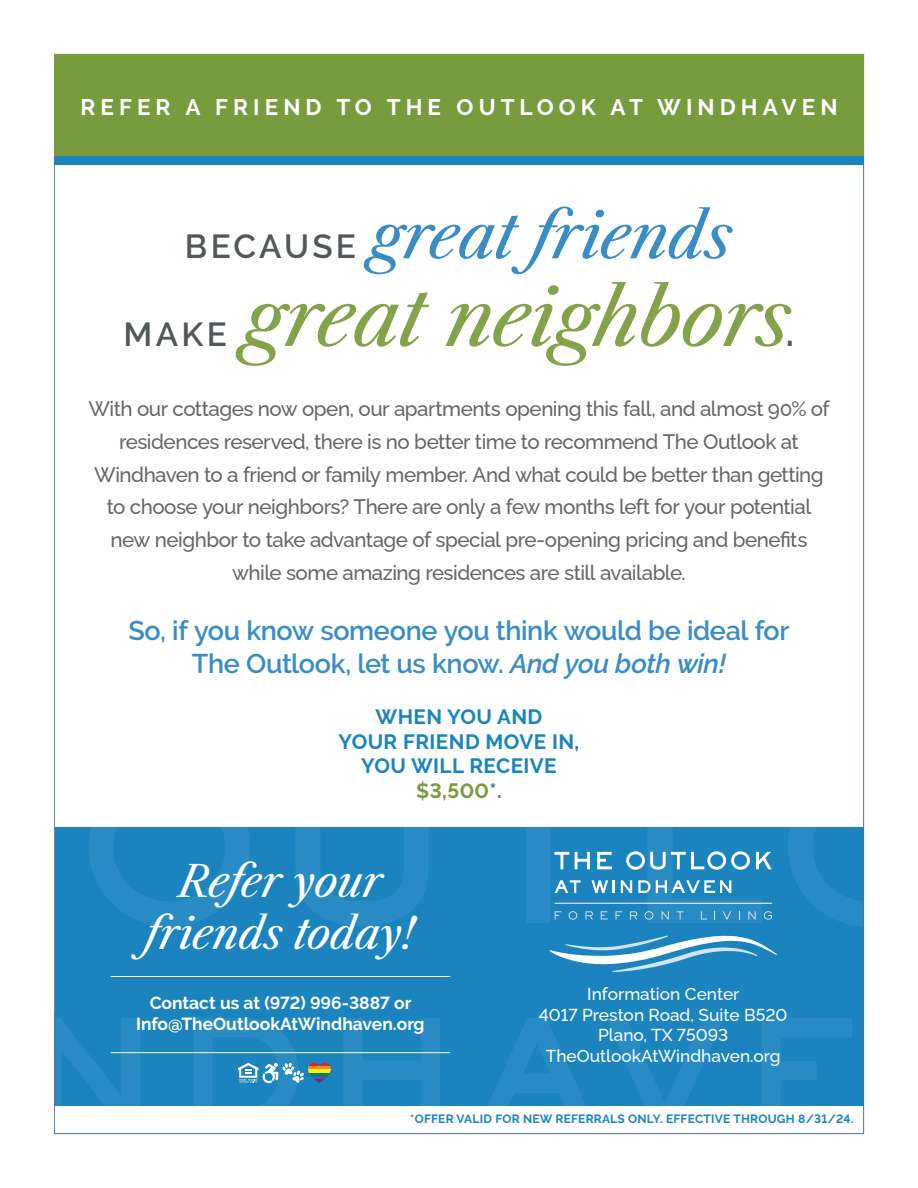
<style>
.page{position:relative;width:918px;height:1188px;background:#fff}
.page>*{position:absolute;margin:0;border:0;box-sizing:border-box;transform-origin:0 0}
.t1{font:italic 77.85px "Libre Caslon Text";letter-spacing:-.02em;color:#84a24a}
.t2{font:italic 62.25px "Libre Caslon Text";letter-spacing:-.01em;color:#3a8dc4}
.t3{font:italic 42.45px/51.9px "Libre Caslon Text";letter-spacing:-.015em;color:#fff;text-align:center}
.t4{font:600 33.3px "Raleway";color:#52575a}
.t5{font:600 27px/33px "Raleway";letter-spacing:-.015em;color:#3a8dc4;text-align:center}
.t6{font:700 22.5px "Raleway";letter-spacing:.225em;color:#fff}
.t7{font:500 21px/32.8px "Raleway";letter-spacing:-.025em;color:#646566;text-align:center}
.t8{font:700 20.7px/24.8px "Raleway";letter-spacing:.02em;color:#1b84bf;text-align:center}
.t9{font:700 17.4px/20.9px "Raleway";color:#fff;text-align:center}
.t10{font:500 17.25px "Raleway";color:#fff}
.t11{font:700 12px "Raleway";letter-spacing:.02em;color:#1b84bf}
.s1{font-family:"Raleway";font-weight:600;font-style:normal;font-size:33.3px;color:#52575a}
.s2{font-family:"Raleway";font-weight:600;font-style:normal;font-size:41.55px;color:#52575a}
.s3{font-style:italic}
.s4{color:#789b3d}
.s5{color:#4e748b}
</style>
<div class="page">
<div style="left:54px;top:827px;width:810px;height:279px;background:#1b84bf"></div>
<svg style="left:89px;top:827px;width:161px;height:99px"></svg>
<svg style="left:296px;top:827px;width:132px;height:99px"></svg>
<svg style="left:788px;top:827px;width:74px;height:99px"></svg>
<svg style="left:56px;top:1018px;width:84px;height:88px"></svg>
<svg style="left:343px;top:1018px;width:97px;height:88px"></svg>
<svg style="left:488px;top:1018px;width:98px;height:88px"></svg>
<svg style="left:607px;top:1018px;width:116px;height:88px"></svg>
<svg style="left:762px;top:1018px;width:90px;height:88px"></svg>
<hr style="left:111px;top:1052px;width:339px;height:1px;background:#fff">
<hr style="left:111px;top:976px;width:339px;height:1px;background:#fff">
<svg style="left:526px;top:827px;width:246px;height:96px"></svg>
<svg style="left:550px;top:936px;width:227px;height:36px"></svg>
<div style="left:54px;top:63px;width:810px;height:102px;background:#1b84bf"></div>
<div style="left:54px;top:54px;width:810px;height:102px;background:#789b3d"></div>
<hr style="left:308px;top:1063px;width:23px;height:3px;background:#e61e24">
<hr style="left:308px;top:1066px;width:23px;height:3px;background:#f68c1f">
<hr style="left:308px;top:1069px;width:23px;height:4px;background:#f8ee18">
<hr style="left:308px;top:1073px;width:23px;height:3px;background:#0f813f">
<svg style="left:311px;top:1076px;width:17px;height:4px"></svg>
<hr style="left:308px;top:1080px;width:23px;height:3px;background:#752986">
<svg style="left:194px;top:1018px;width:110px;height:88px"></svg>
<p class="t6" style="left:80px;top:94px;width:759px">REFER A FRIEND TO THE OUTLOOK AT WINDHAVEN</p>
<p class="t2" style="left:185px;top:198px;width:550px"><span class="s1">BECAUSE</span> great friends</p>
<p class="t4" style="left:124px;top:315px;width:105px">MAKE</p>
<p class="t1" style="left:245px;top:270px;width:551px">great neighbors<span class="s2">.</span></p>
<p class="t7" style="left:89px;top:390px;width:742px">With our cottages now open, our apartments opening this fall, and almost 90% of</p>
<p class="t7" style="left:119px;top:423px;width:681px">residences reserved, there is no better time to recommend The Outlook at</p>
<p class="t7" style="left:94px;top:455px;width:731px">Windhaven to a friend or family member. And what could be better than getting to choose your neighbors? There are only a few months left for your potential new neighbor to take advantage of special pre-opening pricing and benefits while some amazing residences are still available.</p>
<p class="t5" style="left:128px;top:614px;width:663px">So, if you know someone you think would be ideal for<br>The Outlook, let us know. <span class="s3">And you both win!</span></p>
<p class="t8" style="left:339px;top:704px;width:242px">WHEN YOU AND<br>YOUR FRIEND MOVE IN,<br>YOU WILL RECEIVE <span class="s4">$3,500</span><span class="s5">*.</span></p>
<p class="t3" style="left:146px;top:856px;width:271px">Refer your friends today!</p>
<p class="t9" style="left:136px;top:993px;width:290px">Contact us at (972) 996‑3887 or<br>Info@TheOutlookAtWindhaven.org</p>
<p class="t10" style="left:587px;top:980px;width:154px">Information Center</p>
<p class="t10" style="left:539px;top:1001px;width:250px">4017 Preston Road, Suite B520</p>
<p class="t10" style="left:598px;top:1021px;width:132px">Plano, TX 75093</p>
<p class="t10" style="left:546px;top:1042px;width:237px">TheOutlookAtWindhaven.org</p>
<p class="t11" style="left:410px;top:1112px;width:445px">*OFFER VALID FOR NEW REFERRALS ONLY. EFFECTIVE THROUGH 8/31/24.</p>
</div>
